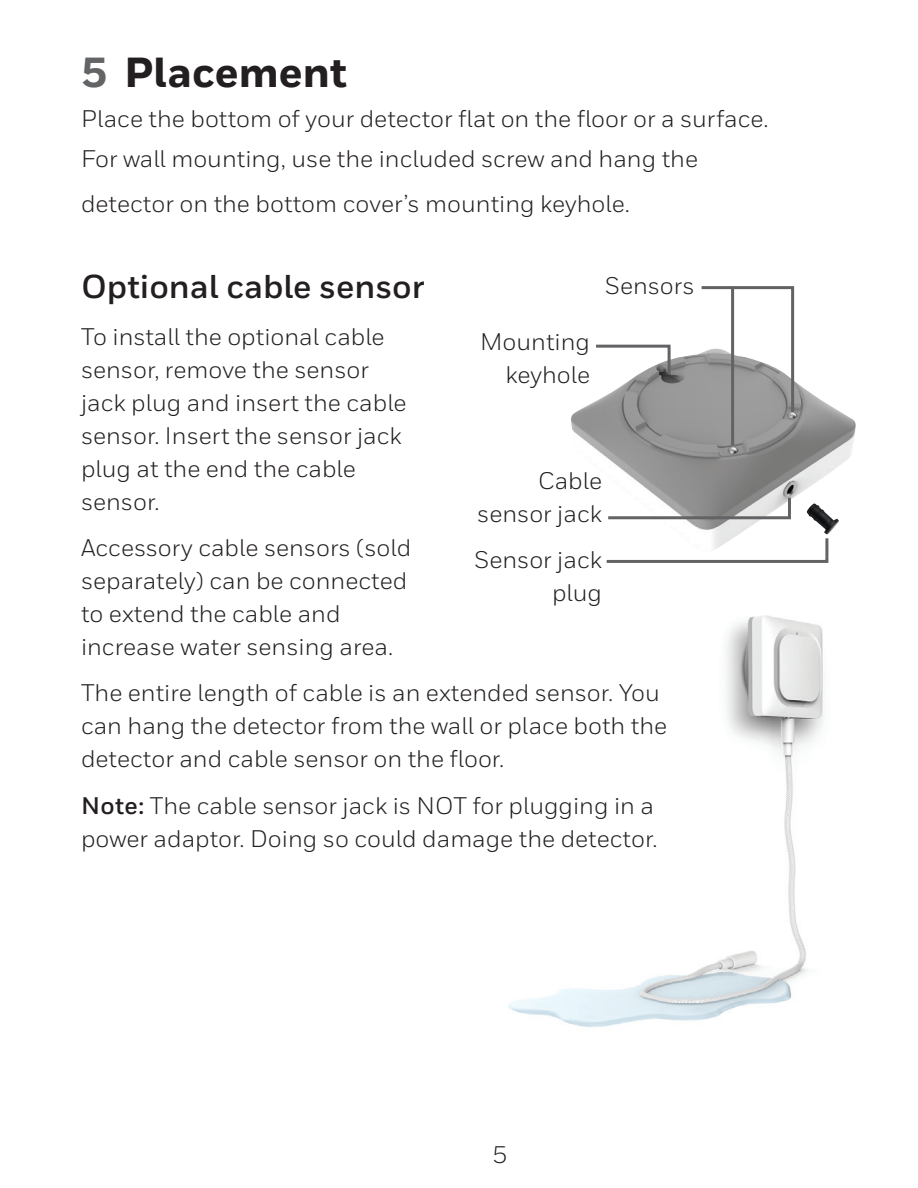
<style>
.page{position:relative;width:918px;height:1188px;background:#fff}
.page>*{position:absolute;margin:0;border:0;box-sizing:border-box;transform-origin:0 0}
.t1{font:800 42px "Honeywell Sans";color:#231f20}
.t2{font:700 33px "Honeywell Sans";color:#231f20}
.t3{font:24px/33px "Honeywell Sans";color:#231f20}
.s1{color:#626466}
.s2{font-weight:700}
</style>
<div class="page">
<img style="left:508px;top:615px;width:316px;height:412px">
<img style="left:571px;top:354px;width:285px;height:181px">
<hr style="left:731px;top:287px;width:3px;height:158px;background:#636366">
<svg style="left:699px;top:286px;width:97px;height:129px"></svg>
<svg style="left:593px;top:344px;width:79px;height:33px"></svg>
<svg style="left:605px;top:495px;width:187px;height:26px"></svg>
<img style="left:807px;top:503px;width:32px;height:32px">
<svg style="left:606px;top:535px;width:223px;height:28px"></svg>
<h1 class="t1" style="left:81px;top:46px;width:268px"><span class="s1">5</span> Placement</h1>
<p class="t3" style="left:81px;top:99px;width:689px;line-height:40.5px">Place the bottom of your detector flat on the floor or a surface.<br>For wall mounting, use the included screw and hang the</p>
<p class="t3" style="left:81px;top:188px;width:550px">detector on the bottom cover’s mounting keyhole.</p>
<h2 class="t2" style="left:81px;top:267px;width:345px">Optional cable sensor</h2>
<p class="t3" style="left:81px;top:320px;width:327px">To install the optional cable sensor, remove the sensor jack plug and insert the cable sensor. Insert the sensor jack plug at the end the cable sensor.</p>
<p class="t3" style="left:81px;top:531px;width:332px">Accessory cable sensors (sold separately) can be connected to extend the cable and increase water sensing area.</p>
<p class="t3" style="left:81px;top:677px;width:588px">The entire length of cable is an extended sensor. You can hang the detector from the wall or place both the detector and cable sensor on the floor.</p>
<p class="t3" style="left:81px;top:789px;width:578px"><span class="s2">Note:</span> The cable sensor jack is NOT for plugging in a power adaptor. Doing so could damage the detector.</p>
<p class="t3" style="left:605px;top:269px;width:91px">Sensors</p>
<p class="t3" style="left:480px;top:325px;width:111px;text-align:right">Mounting keyhole</p>
<p class="t3" style="left:477px;top:464px;width:126px;text-align:right">Cable sensor jack</p>
<p class="t3" style="left:474px;top:543px;width:129px;text-align:right">Sensor jack plug</p>
<p class="t3" style="left:493px;top:1139px;width:16px">5</p>
</div>
